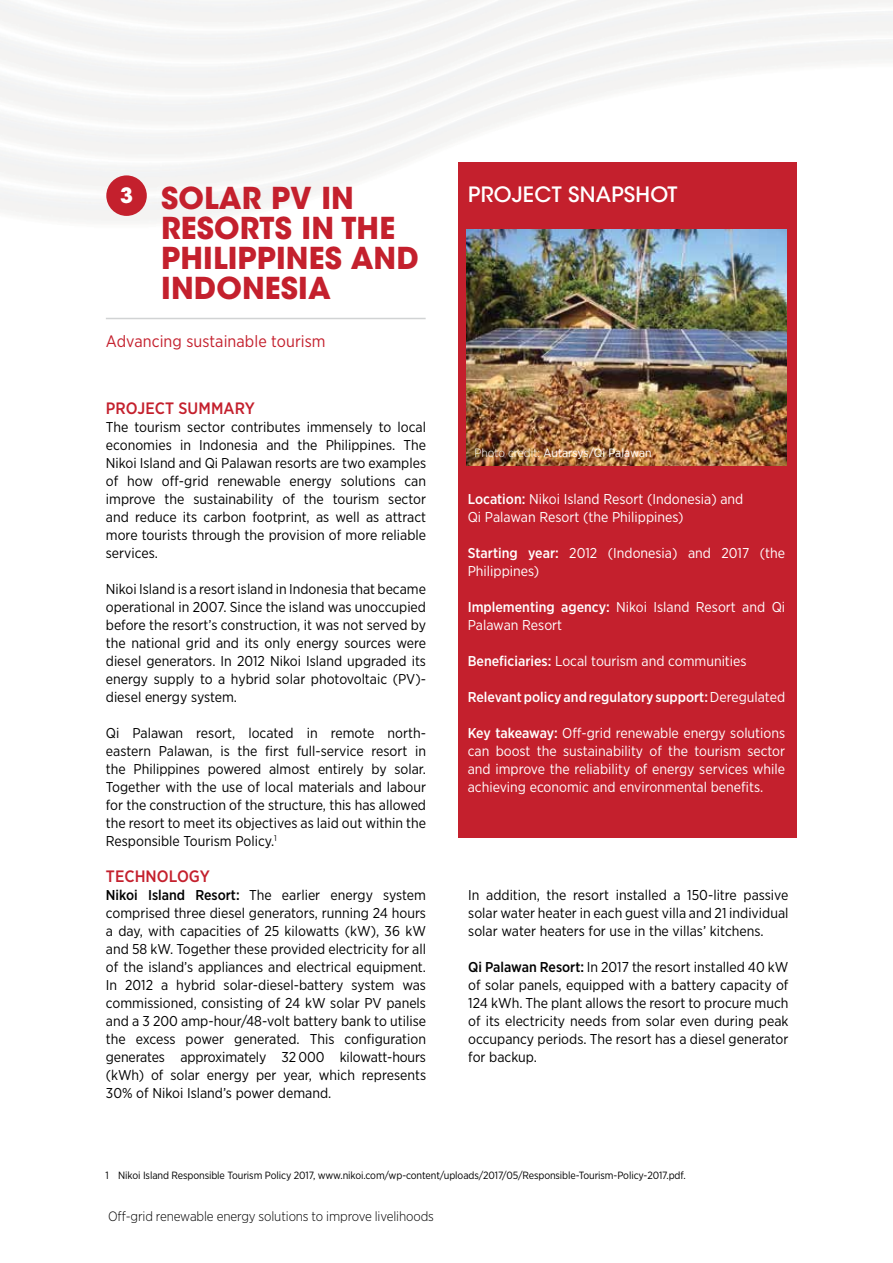
<style>
.page{position:relative;width:893px;height:1263px;background:#fff}
.page>*{position:absolute;margin:0;border:0;box-sizing:border-box;transform-origin:0 0}
.t1{font:700 30px/30px "ITC Avant Garde Std";letter-spacing:.005em;color:#c4202d}
.t2{font:500 21px "ITC Avant Garde Std";letter-spacing:.01em;color:#fff}
.t3{font:700 21px "ITC Avant Garde Std";color:#fff}
.t4{font:16.5px "Gotham Narrow";letter-spacing:.005em;color:#c4202d}
.t5{font:500 16.5px "Gotham Narrow";letter-spacing:.005em;color:#c4202d}
.t6{font:14.25px/18px "Gotham Narrow";color:#000;text-align:justify}
.t7{font:14.25px/18px "Gotham Narrow";color:#fff}
.t8{font:500 14.25px "Gotham Narrow";color:#fff}
.t9{font:300 13.5px "Gotham Narrow";letter-spacing:-.01em;color:#000}
.t10{font:12px "Gotham Narrow";letter-spacing:.005em;color:#fff}
.t11{font:10.5px "Gotham Narrow";letter-spacing:-.01em;color:#000}
.s1{font-weight:500}
.s2{font-weight:300}
.s3{font-weight:400}
</style>
<div class="page">
<img style="left:0;top:0;width:893px;height:838px">
<div style="left:458px;top:162px;width:338px;height:675px;background:#c4202d"></div>
<hr style="left:106px;top:318px;width:320px;height:1px;background:#d1d3d4">
<img style="left:467px;top:230px;width:320px;height:236px">
<div style="left:106px;top:175px;width:41px;height:41px;background:#c4202d;border-radius:50%"></div>
<h1 class="t1" style="left:161px;top:183px;width:259px">SOLAR PV IN<br>RESORTS IN THE<br>PHILIPPINES AND<br>INDONESIA</h1>
<p class="t4" style="left:106px;top:331px;width:221px">Advancing sustainable tourism</p>
<h2 class="t3" style="left:120px;top:182px;width:14px">3</h2>
<h2 class="t2" style="left:468px;top:182px;width:211px">PROJECT SNAPSHOT</h2>
<p class="t5" style="left:106px;top:398px;width:150px">PROJECT SUMMARY</p>
<p class="t6" style="left:106px;top:418px;width:322px">The tourism sector contributes immensely to local economies in Indonesia and the Philippines. The Nikoi Island and Qi Palawan resorts are two examples of how off-grid renewable energy solutions can improve the sustainability of the tourism sector and reduce its carbon footprint, as well as attract more tourists through the provision of more reliable services.</p>
<p class="t6" style="left:106px;top:580px;width:322px">Nikoi Island is a resort island in Indonesia that became operational in 2007. Since the island was unoccupied before the resort’s construction, it was not served by the national grid and its only energy sources were diesel generators. In 2012 Nikoi Island upgraded its energy supply to a hybrid solar photovoltaic (PV)- diesel energy system.</p>
<p class="t6" style="left:106px;top:724px;width:322px">Qi Palawan resort, located in remote north&shy;eastern Palawan, is the first full-service resort in the Philippines powered almost entirely by solar.<br>Together with the use of local materials and labour for the construction of the structure, this has allowed the resort to meet its objectives as laid out within the Responsible Tourism Policy.<sup>1</sup></p>
<p class="t5" style="left:106px;top:866px;width:105px">TECHNOLOGY</p>
<p class="t6" style="left:106px;top:886px;width:322px"><span class="s1">Nikoi Island Resort:</span> The earlier energy system comprised three diesel generators, running 24 hours a day, with capacities of 25 kilowatts (kW), 36 kW and 58 kW. Together these provided electricity for all of the island’s appliances and electrical equipment.<br>In 2012 a hybrid solar-diesel-battery system was commissioned, consisting of 24 kW solar PV panels and a 3 200 amp-hour/48-volt battery bank to utilise the excess power generated. This configuration generates approximately 32 000 kilowatt-hours (kWh) of solar energy per year, which represents 30% of Nikoi Island’s power demand.</p>
<p class="t6" style="left:468px;top:886px;width:322px">In addition, the resort installed a 150-litre passive solar water heater in each guest villa and 21 individual solar water heaters for use in the villas’ kitchens.</p>
<p class="t10" style="left:475px;top:445px;width:178px"><span class="s2">Photo credit:</span> Autarsys/Qi Palawan</p>
<p class="t7" style="left:468px;top:490px;width:277px"><span class="s1">Location:</span> Nikoi Island Resort (Indonesia) and<br>Qi Palawan Resort (the Philippines)</p>
<p class="t7" style="left:468px;top:544px;width:319px"><span class="s1">Starting year:</span> 2012 (Indonesia) and 2017 (the<br>Philippines)</p>
<p class="t7" style="left:468px;top:598px;width:319px"><span class="s1">Implementing agency:</span> Nikoi Island Resort and Qi<br>Palawan Resort</p>
<p class="t7" style="left:468px;top:652px;width:280px"><span class="s1">Beneficiaries:</span> Local tourism and communities</p>
<p class="t8" style="left:468px;top:688px;width:319px">Relevant policy and regulatory support: <span class="s3">Deregulated</span></p>
<p class="t7" style="left:468px;top:724px;width:319px;text-align:justify"><span class="s1">Key takeaway:</span> Off-grid renewable energy solutions can boost the sustainability of the tourism sector and improve the reliability of energy services while achieving economic and environmental benefits.</p>
<p class="t6" style="left:468px;top:958px;width:322px"><span class="s1">Qi Palawan Resort:</span> In 2017 the resort installed 40 kW of solar panels, equipped with a battery capacity of 124 kWh. The plant allows the resort to procure much of its electricity needs from solar even during peak occupancy periods. The resort has a diesel generator for backup.</p>
<p class="t11" style="left:105px;top:1168px;width:582px">1 Nikoi Island Responsible Tourism Policy 2017, www.nikoi.com/wp-content/uploads/2017/05/Responsible-Tourism-Policy-2017.pdf.</p>
<p class="t9" style="left:108px;top:1207px;width:327px">Off-grid renewable energy solutions to improve livelihoods</p>
</div>
